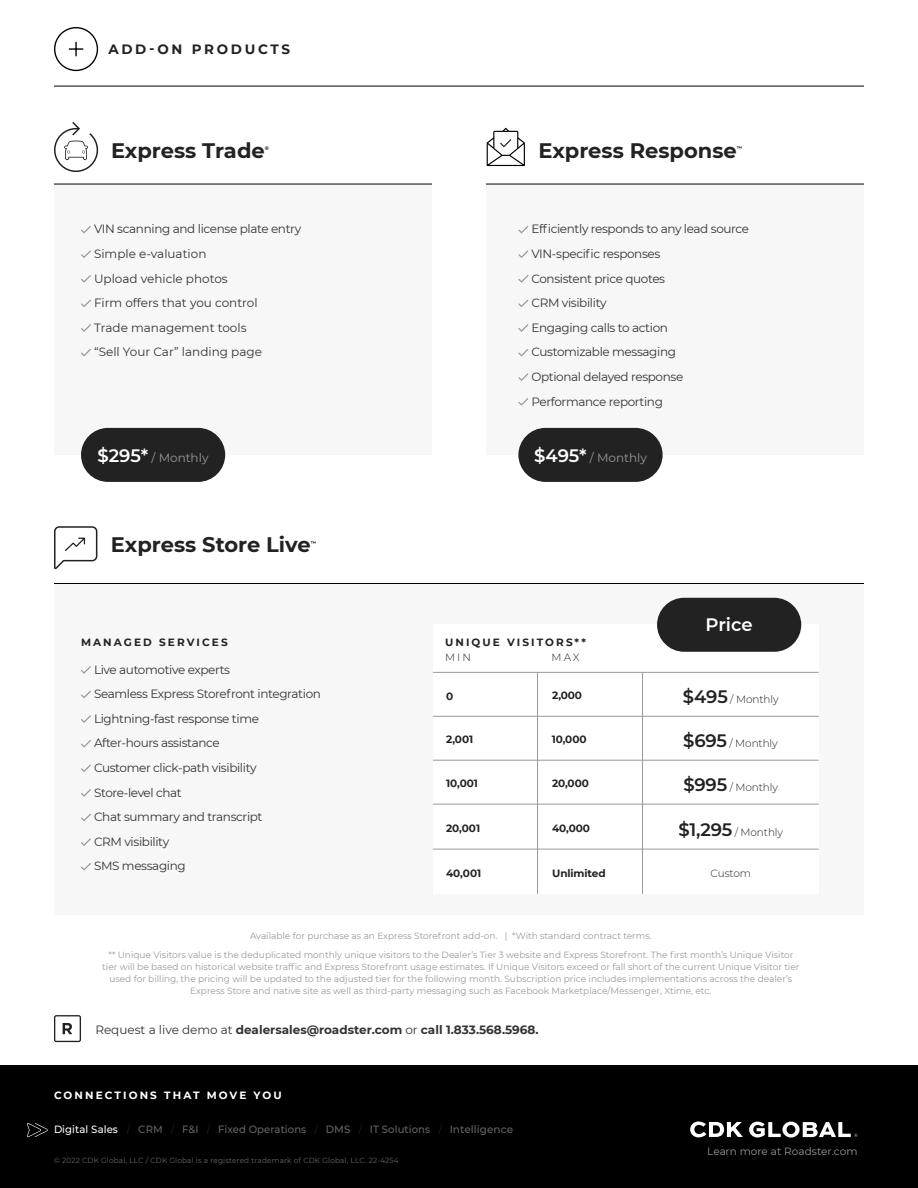
<style>
.page{position:relative;width:918px;height:1188px;background:#fff}
.page>*{position:absolute;margin:0;border:0;box-sizing:border-box;transform-origin:0 0}
.t1{font:700 21px "Montserrat";color:#222}
.t2{font:600 18px "Montserrat";letter-spacing:-.005em;color:#fff}
.t3{font:700 13.5px "Montserrat";letter-spacing:.2em;color:#222}
.t4{font:12px/24.6px "Montserrat";letter-spacing:-.03em;color:#333}
.t5{font:12px/24.6px "Montserrat";color:#333}
.t6{font:700 12px "Montserrat";color:#333}
.t7{font:12px "Montserrat";color:#999}
.t8{font:500 10.5px "Montserrat";letter-spacing:.01em;color:#666;scale:.96 1}
.t9{font:300 10.5px "Montserrat";letter-spacing:-.01em;color:#222}
.t10{font:700 10.5px "Montserrat";color:#222}
.t11{font:700 10.5px "Montserrat";letter-spacing:.2em;color:#222}
.t12{font:10.5px "Montserrat";letter-spacing:.005em;color:#999}
.t13{font:700 10.5px "Montserrat";letter-spacing:.2em;color:#fff}
.t14{font:9px/12px "Montserrat";color:#999;text-align:center}
.t15{font:7.5px "Montserrat";letter-spacing:.025em;color:#666}
.t16{font:700 5.25px "Montserrat";color:#222}
.s1{font-weight:600;font-size:18px;color:#fff}
.s2{font-weight:600;font-size:18px}
.s3{font-weight:400}
.s4{color:#fff}
.s5{font-weight:100}
</style>
<div class="page">
<div style="left:0;top:1065px;width:918px;height:123px;background:#000"></div>
<svg style="left:27px;top:1123px;width:21px;height:14px"></svg>
<svg style="left:690px;top:1122px;width:53px;height:15px"></svg>
<svg style="left:749px;top:1122px;width:108px;height:16px"></svg>
<div style="left:54px;top:184px;width:378px;height:271px;background:#f7f7f7"></div>
<div style="left:486px;top:184px;width:378px;height:271px;background:#f7f7f7"></div>
<div style="left:54px;top:584px;width:810px;height:331px;background:#f7f7f7"></div>
<svg style="left:81px;top:226px;width:10px;height:7px"></svg>
<svg style="left:81px;top:250px;width:10px;height:8px"></svg>
<svg style="left:81px;top:275px;width:10px;height:8px"></svg>
<svg style="left:81px;top:300px;width:10px;height:7px"></svg>
<svg style="left:81px;top:324px;width:10px;height:8px"></svg>
<svg style="left:81px;top:349px;width:10px;height:7px"></svg>
<svg style="left:81px;top:666px;width:10px;height:8px"></svg>
<svg style="left:81px;top:691px;width:10px;height:7px"></svg>
<svg style="left:81px;top:715px;width:10px;height:8px"></svg>
<svg style="left:81px;top:740px;width:10px;height:7px"></svg>
<svg style="left:81px;top:765px;width:10px;height:7px"></svg>
<svg style="left:81px;top:789px;width:10px;height:8px"></svg>
<svg style="left:81px;top:814px;width:10px;height:7px"></svg>
<svg style="left:81px;top:838px;width:10px;height:8px"></svg>
<svg style="left:81px;top:863px;width:10px;height:7px"></svg>
<svg style="left:518px;top:226px;width:10px;height:7px"></svg>
<svg style="left:518px;top:250px;width:10px;height:8px"></svg>
<svg style="left:518px;top:275px;width:10px;height:8px"></svg>
<svg style="left:518px;top:300px;width:10px;height:7px"></svg>
<svg style="left:518px;top:324px;width:10px;height:8px"></svg>
<svg style="left:518px;top:349px;width:10px;height:7px"></svg>
<svg style="left:518px;top:373px;width:10px;height:8px"></svg>
<svg style="left:518px;top:398px;width:10px;height:8px"></svg>
<div style="left:81px;top:428px;width:144px;height:54px;background:#222;border-radius:27px"></div>
<div style="left:518px;top:428px;width:145px;height:54px;background:#222;border-radius:27px"></div>
<svg style="left:487px;top:128px;width:38px;height:38px"></svg>
<svg style="left:54px;top:122px;width:44px;height:50px"></svg>
<svg style="left:54px;top:27px;width:45px;height:45px"></svg>
<svg style="left:54px;top:526px;width:43px;height:43px"></svg>
<div style="left:433px;top:625px;width:386px;height:269px;background:#fff"></div>
<hr style="left:433px;top:804px;width:386px;height:1px;background:#999">
<hr style="left:433px;top:849px;width:386px;height:1px;background:#999">
<hr style="left:433px;top:760px;width:386px;height:1px;background:#999">
<hr style="left:433px;top:716px;width:386px;height:1px;background:#999">
<hr style="left:433px;top:672px;width:386px;height:1px;background:#999">
<hr style="left:537px;top:672px;width:1px;height:222px;background:#999">
<hr style="left:642px;top:672px;width:1px;height:222px;background:#999">
<svg style="left:54px;top:1015px;width:27px;height:27px"></svg>
<hr style="left:54px;top:184px;width:378px;height:1px;background:#000">
<hr style="left:54px;top:86px;width:810px;height:1px;background:#000">
<hr style="left:486px;top:184px;width:378px;height:1px;background:#000">
<hr style="left:54px;top:583px;width:810px;height:1px;background:#000">
<div style="left:657px;top:598px;width:144px;height:54px;background:#222;border-radius:27px"></div>
<h3 class="t3" style="left:108px;top:40px;width:183px">ADD-ON PRODUCTS</h3>
<h1 class="t1" style="left:111px;top:135px;width:155px">Express Trade</h1>
<p class="t16" style="left:265px;top:144px;width:6px">®</p>
<h1 class="t1" style="left:539px;top:135px;width:200px">Express Response</h1>
<p class="t16" style="left:737px;top:144px;width:7px">™</p>
<h3 class="t5" style="left:94px;top:216px;width:209px">VIN scanning and license plate entry<br>Simple e-valuation<br>Upload vehicle photos<br>Firm offers that you control<br>Trade management tools<br>“Sell Your Car” landing page</h3>
<h3 class="t4" style="left:531px;top:216px;width:219px">Efficiently responds to any lead source<br>VIN-specific responses<br>Consistent price quotes<br>CRM visibility<br>Engaging calls to action<br>Customizable messaging<br>Optional delayed response<br>Performance reporting</h3>
<h3 class="t7" style="left:97px;top:449px;width:113px"><span class="s1">$295*</span> / Monthly</h3>
<h3 class="t7" style="left:534px;top:449px;width:114px"><span class="s1">$495*</span> / Monthly</h3>
<h1 class="t1" style="left:111px;top:530px;width:201px">Express Store Live</h1>
<p class="t16" style="left:311px;top:539px;width:7px">™</p>
<p class="t11" style="left:81px;top:634px;width:148px">MANAGED SERVICES</p>
<h3 class="t4" style="left:94px;top:657px;width:228px">Live automotive experts<br>Seamless Express Storefront integration<br>Lightning-fast response time<br>After-hours assistance<br>Customer click-path visibility<br>Store-level chat<br>Chat summary and transcript<br>CRM visibility<br>SMS messaging</h3>
<h2 class="t2" style="left:706px;top:612px;width:48px">Price</h2>
<p class="t11" style="left:445px;top:635px;width:142px">UNIQUE VISITORS**</p>
<p class="t9" style="left:445px;top:650px;width:27px">MIN</p>
<p class="t9" style="left:552px;top:650px;width:30px">MAX</p>
<p class="t10" style="left:552px;top:688px;width:31px">2,000</p>
<p class="t9" style="left:683px;top:692px;width:97px"><span class="s2">$495</span> / Monthly</p>
<p class="t10" style="left:446px;top:732px;width:29px">2,001</p>
<p class="t10" style="left:446px;top:688px;width:9px">0</p>
<p class="t10" style="left:552px;top:732px;width:36px">10,000</p>
<p class="t9" style="left:683px;top:736px;width:96px"><span class="s2">$695</span> / Monthly</p>
<p class="t10" style="left:446px;top:776px;width:34px">10,001</p>
<p class="t10" style="left:446px;top:821px;width:36px">20,001</p>
<p class="t10" style="left:446px;top:866px;width:37px">40,001</p>
<p class="t10" style="left:552px;top:776px;width:38px">20,000</p>
<p class="t9" style="left:684px;top:780px;width:96px"><span class="s2">$995</span> / Monthly</p>
<p class="t10" style="left:552px;top:821px;width:39px">40,000</p>
<p class="t9" style="left:678px;top:825px;width:106px"><span class="s2">$1,295</span> / Monthly</p>
<p class="t10" style="left:552px;top:866px;width:55px">Unlimited</p>
<p class="t9" style="left:711px;top:866px;width:42px">Custom</p>
<p class="t14" style="left:108px;top:926px;width:687px;line-height:18.8px">Available for purchase as an Express Storefront add-on. | *With standard contract terms.<br>** Unique Visitors value is the deduplicated monthly unique visitors to the Dealer’s Tier 3 website and Express Storefront. The first month’s Unique Visitor</p>
<p class="t14" style="left:102px;top:960px;width:699px">tier will be based on historical website traffic and Express Storefront usage estimates. If Unique Visitors exceed or fall short of the current Unique Visitor tier used for billing, the pricing will be updated to the adjusted tier for the following month. Subscription price includes implementations across the dealer’s<br>Express Store and native site as well as third-party messaging such as Facebook Marketplace/Messenger, Xtime, etc.</p>
<h3 class="t6" style="left:95px;top:1021px;width:445px"><span class="s3">Request a live demo at</span> dealersales@roadster.com <span class="s3">or</span> call 1.833.568.5968.</h3>
<p class="t13" style="left:54px;top:1088px;width:229px">CONNECTIONS THAT MOVE YOU</p>
<p class="t8" style="left:54px;top:1122px;width:480px"><span class="s4">Digital Sales</span> <span class="s5">/</span> CRM <span class="s5">/</span> F&amp;I <span class="s5">/</span> Fixed Operations <span class="s5">/</span> DMS <span class="s5">/</span> IT Solutions <span class="s5">/</span> Intelligence</p>
<p class="t15" style="left:54px;top:1155px;width:346px">© 2022 CDK Global, LLC / CDK Global is a registered trademark of CDK Global, LLC. 22-4254</p>
<p class="t12" style="left:707px;top:1144px;width:152px">Learn more at Roadster.com</p>
</div>
